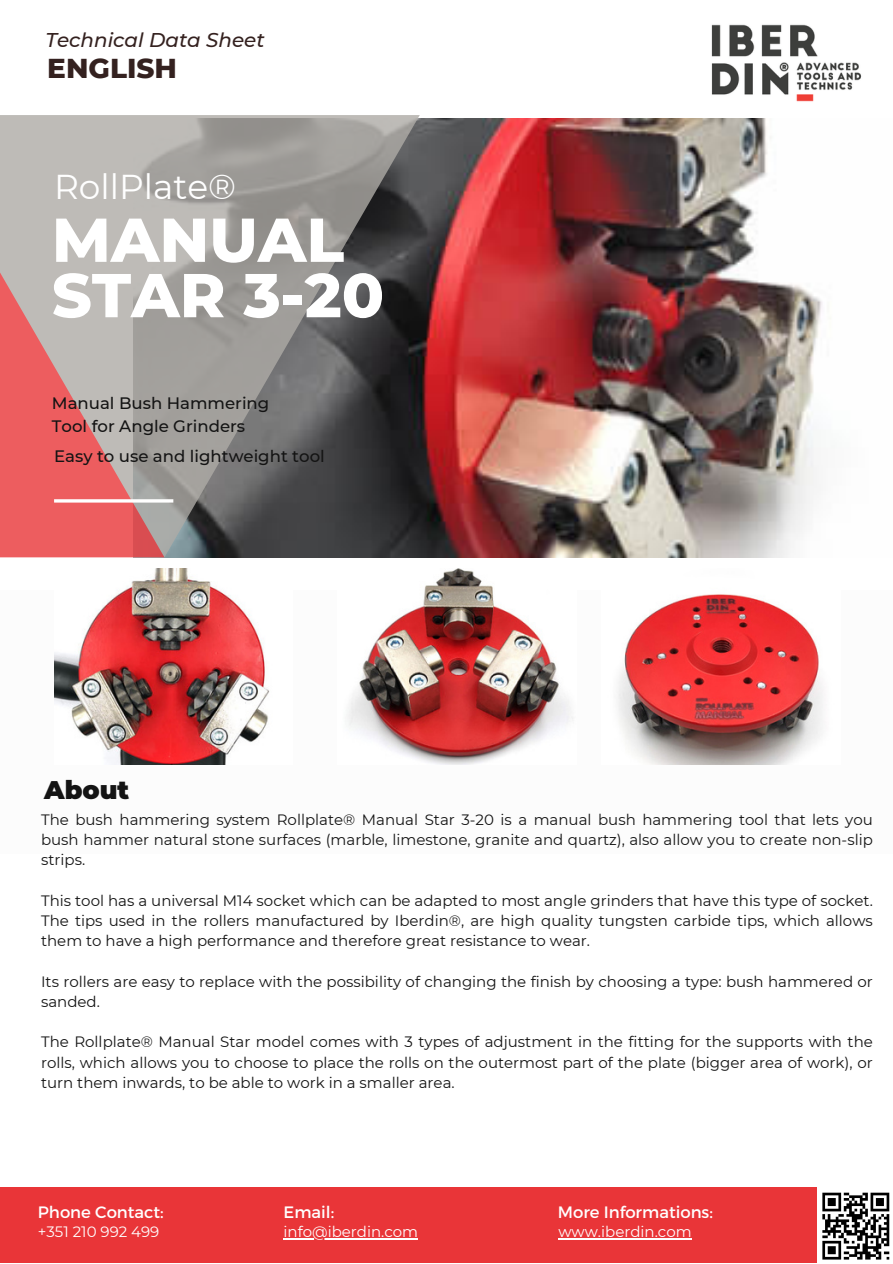
<style>
.page{position:relative;width:893px;height:1264px;background:#fff}
.page>*{position:absolute;margin:0;border:0;box-sizing:border-box;transform-origin:0 0}
.t1{font:800 61.8px/55.3px "Montserrat";color:#fff}
.t2{font:34.35px "Montserrat";color:#fff}
.t3{font:800 27.9px "Montserrat";color:#34211f}
.t4{font:900 25.5px "Montserrat";color:#141414}
.t5{font:italic 500 19.95px "Montserrat";color:#34211f}
.t6{font:500 16.5px "Montserrat";color:#141414}
.t7{font:16.5px "Montserrat";color:#fff}
.t8{font:15px/20.2px "Montserrat";color:#141414;text-align:justify}
.t9{font:15px "Montserrat";color:#fff}
</style>
<div class="page">
<img style="left:420px;top:119px;width:402px;height:438px">
<div style="left:0;top:1187px;width:892px;height:75px;background:#e93538"></div>
<img style="left:617px;top:594px;width:206px;height:171px">
<img style="left:54px;top:568px;width:216px;height:197px">
<img style="left:348px;top:568px;width:225px;height:197px">
<svg style="left:164px;top:115px;width:256px;height:442px;background:#747372"></svg>
<svg style="left:0;top:115px;width:164px;height:442px;background:#c99997"></svg>
<hr style="left:54px;top:499px;width:119px;height:3px;background:#fff">
<div style="left:817px;top:1187px;width:75px;height:75px;background:#fff"></div>
<svg style="left:822px;top:1192px;width:67px;height:67px"></svg>
<img style="left:711px;top:24px;width:151px;height:78px">
<hr style="left:558px;top:1238px;width:133px;height:1px;background:#fff">
<hr style="left:283px;top:1238px;width:135px;height:1px;background:#fff">
<p class="t5" style="left:45px;top:27px;width:221px">Technical Data Sheet</p>
<p class="t3" style="left:47px;top:51px;width:131px">ENGLISH</p>
<p class="t2" style="left:54px;top:166px;width:183px">RollPlate®</p>
<p class="t1" style="left:52px;top:212px;width:334px">MANUAL<br>STAR 3-20</p>
<p class="t6" style="left:52px;top:393px;width:219px">Manual Bush Hammering</p>
<p class="t6" style="left:52px;top:415px;width:195px">Tool for Angle Grinders</p>
<p class="t6" style="left:54px;top:446px;width:272px">Easy to use and lightweight tool</p>
<p class="t4" style="left:44px;top:774px;width:86px">About</p>
<p class="t8" style="left:41px;top:809px;width:833px">The bush hammering system Rollplate® Manual Star 3-20 is a manual bush hammering tool that lets you bush hammer natural stone surfaces (marble, limestone, granite and quartz), also allow you to create non-slip strips.</p>
<p class="t8" style="left:41px;top:890px;width:833px">This tool has a universal M14 socket which can be adapted to most angle grinders that have this type of socket.<br>The tips used in the rollers manufactured by Iberdin®, are high quality tungsten carbide tips, which allows them to have a high performance and therefore great resistance to wear.</p>
<p class="t8" style="left:41px;top:971px;width:833px">Its rollers are easy to replace with the possibility of changing the finish by choosing a type: bush hammered or sanded.</p>
<p class="t8" style="left:41px;top:1031px;width:833px">The Rollplate® Manual Star model comes with 3 types of adjustment in the fitting for the supports with the rolls, which allows you to choose to place the rolls on the outermost part of the plate (bigger area of work), or turn them inwards, to be able to work in a smaller area.</p>
<p class="t7" style="left:38px;top:1201px;width:127px">Phone Contact:</p>
<p class="t7" style="left:557px;top:1201px;width:156px">More Informations:</p>
<p class="t9" style="left:38px;top:1222px;width:123px">+351 210 992 499</p>
<p class="t9" style="left:558px;top:1222px;width:135px">www.iberdin.com</p>
<p class="t7" style="left:283px;top:1201px;width:52px">Email:</p>
<p class="t9" style="left:283px;top:1222px;width:136px">info@iberdin.com</p>
</div>
